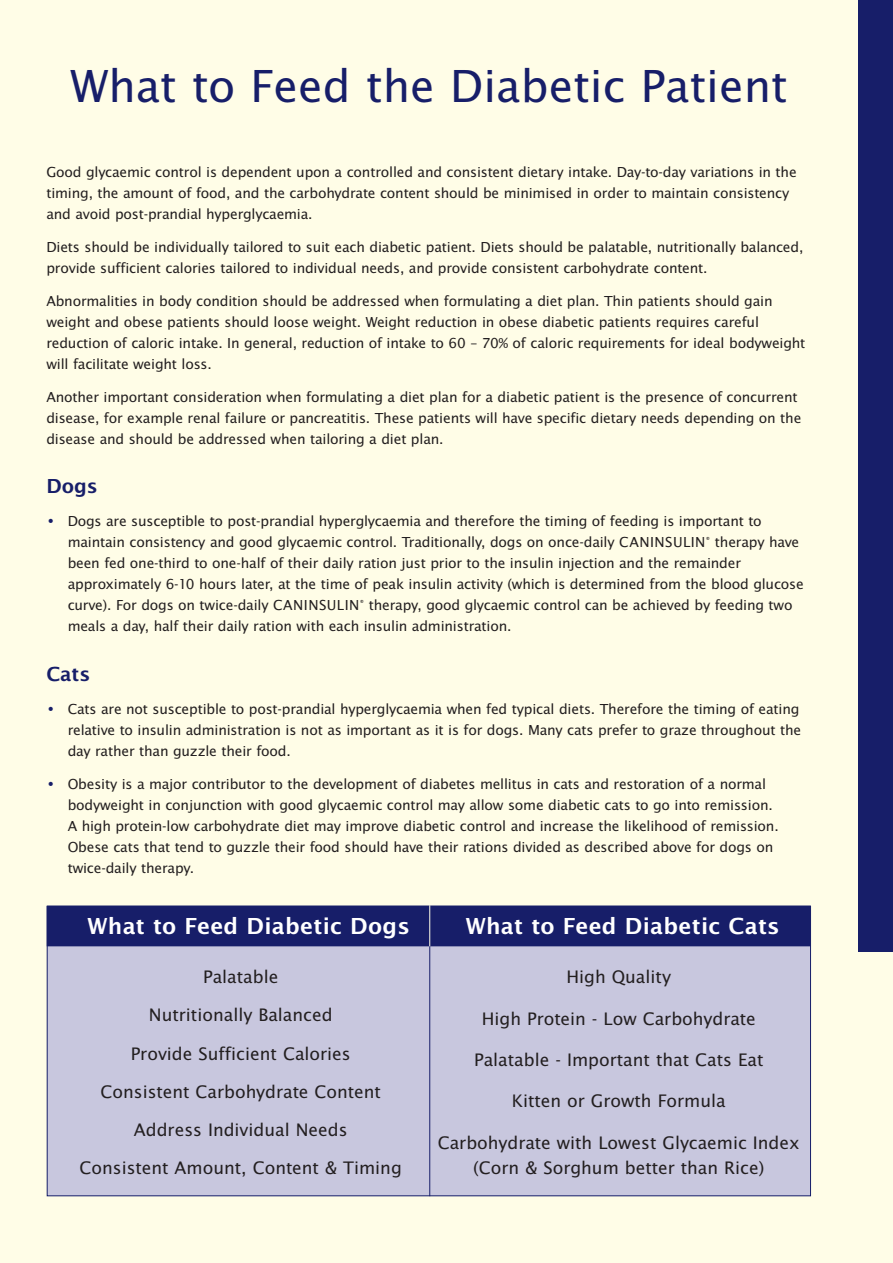
<style>
.page{position:relative;width:893px;height:1263px;background:#fff}
.page>*{position:absolute;margin:0;border:0;box-sizing:border-box;transform-origin:0 0}
.t1{font:48px "Lucida Sans AK";color:#171e69}
.t2{font:600 24px "Lucida Sans AK";letter-spacing:.01em;color:#fff}
.t3{font:600 21px "Lucida Sans AK";color:#171e69}
.t4{font:18.75px/38.2px "Lucida Sans AK";color:#231f20;text-align:center}
.t5{font:15px/21px "Lucida Sans AK";letter-spacing:-.01em;color:#231f20}
.s1{color:#171e69}
</style>
<div class="page">
<div style="left:0;top:0;width:892px;height:1263px;background:#fffde7"></div>
<div style="left:844px;top:0;width:48px;height:951px;background:#171e69"></div>
<div style="left:836px;top:0;width:22px;height:957px;background:#fffde7"></div>
<div style="left:47px;top:906px;width:763px;height:290px;background:#c8c7de"></div>
<div style="left:47px;top:906px;width:763px;height:40px;background:#171e69"></div>
<hr style="left:429px;top:940px;width:1px;height:256px;background:#171e69">
<hr style="left:429px;top:905px;width:1px;height:41px;background:#fffde7">
<h1 class="t1" style="left:70px;top:67px;width:718px">What to Feed the Diabetic Patient</h1>
<p class="t5" style="left:46px;top:163px;width:751px">Good glycaemic control is dependent upon a controlled and consistent dietary intake. Day-to-day variations in the timing, the amount of food, and the carbohydrate content should be minimised in order to maintain consistency and avoid post-prandial hyperglycaemia.</p>
<p class="t5" style="left:46px;top:238px;width:758px">Diets should be individually tailored to suit each diabetic patient. Diets should be palatable, nutritionally balanced, provide sufficient calories tailored to individual needs, and provide consistent carbohydrate content.</p>
<p class="t5" style="left:46px;top:292px;width:760px">Abnormalities in body condition should be addressed when formulating a diet plan. Thin patients should gain weight and obese patients should loose weight. Weight reduction in obese diabetic patients requires careful reduction of caloric intake. In general, reduction of intake to 60 – 70% of caloric requirements for ideal bodyweight will facilitate weight loss.</p>
<p class="t5" style="left:46px;top:388px;width:756px">Another important consideration when formulating a diet plan for a diabetic patient is the presence of concurrent disease, for example renal failure or pancreatitis. These patients will have specific dietary needs depending on the disease and should be addressed when tailoring a diet plan.</p>
<h3 class="t3" style="left:46px;top:478px;width:53px">Dogs</h3>
<p class="t5" style="left:68px;top:512px;width:737px;text-indent:-21px"><span class="s1">•</span> Dogs are susceptible to post-prandial hyperglycaemia and therefore the timing of feeding is important to maintain consistency and good glycaemic control. Traditionally, dogs on once-daily CANINSULIN<sup>®</sup> therapy have been fed one-third to one-half of their daily ration just prior to the insulin injection and the remainder approximately 6-10 hours later, at the time of peak insulin activity (which is determined from the blood glucose curve). For dogs on twice-daily CANINSULIN<sup>®</sup> therapy, good glycaemic control can be achieved by feeding two meals a day, half their daily ration with each insulin administration.</p>
<h3 class="t3" style="left:46px;top:666px;width:45px">Cats</h3>
<p class="t5" style="left:68px;top:700px;width:735px;text-indent:-21px"><span class="s1">•</span> Cats are not susceptible to post-prandial hyperglycaemia when fed typical diets. Therefore the timing of eating relative to insulin administration is not as important as it is for dogs. Many cats prefer to graze throughout the day rather than guzzle their food.</p>
<p class="t5" style="left:68px;top:775px;width:712px;text-indent:-21px"><span class="s1">•</span> Obesity is a major contributor to the development of diabetes mellitus in cats and restoration of a normal bodyweight in conjunction with good glycaemic control may allow some diabetic cats to go into remission.<br>A high protein-low carbohydrate diet may improve diabetic control and increase the likelihood of remission.<br>Obese cats that tend to guzzle their food should have their rations divided as described above for dogs on twice-daily therapy.</p>
<h2 class="t2" style="left:88px;top:917px;width:324px">What to Feed Diabetic Dogs</h2>
<p class="t4" style="left:80px;top:960px;width:323px">Palatable<br>Nutritionally Balanced<br>Provide Sufficient Calories<br>Consistent Carbohydrate Content<br>Address Individual Needs<br>Consistent Amount, Content &amp; Timing</p>
<h2 class="t2" style="left:466px;top:917px;width:315px">What to Feed Diabetic Cats</h2>
<p class="t4" style="left:566px;top:960px;width:106px">High Quality</p>
<p class="t4" style="left:482px;top:1001px;width:275px">High Protein - Low Carbohydrate</p>
<p class="t4" style="left:474px;top:1042px;width:291px">Palatable - Important that Cats Eat</p>
<p class="t4" style="left:512px;top:1084px;width:215px">Kitten or Growth Formula</p>
<p class="t4" style="left:438px;top:1132px;width:363px;line-height:25.5px">Carbohydrate with Lowest Glycaemic Index (Corn &amp; Sorghum better than Rice)</p>
</div>
